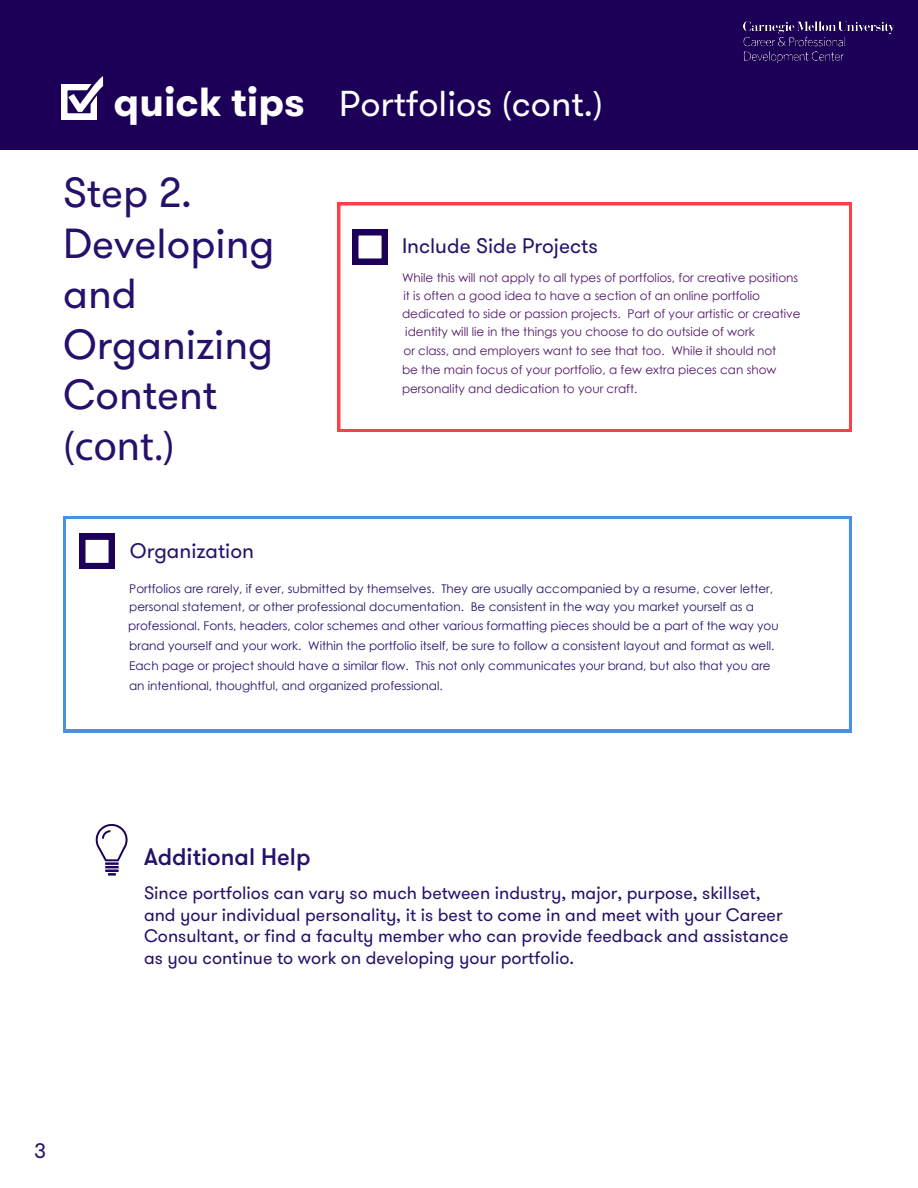
<style>
.page{position:relative;width:918px;height:1188px;background:#fff}
.page>*{position:absolute;margin:0;border:0;box-sizing:border-box;transform-origin:0 0}
.t1{font:42px/50.6px "GT Walsheim Pro Trial";color:#26106b}
.t2{font:42px "Myriad Pro";color:#26106b}
.t3{font:700 40.65px "GT Walsheim Pro Trial";color:#fff}
.t4{font:36px "GT Walsheim Pro Trial";color:#fff}
.t5{font:500 24px "GT Walsheim Pro Trial";color:#26106b}
.t6{font:21px "GT Walsheim Pro Trial";color:#26106b}
.t7{font:18px/21.6px "GT Walsheim Pro Trial";color:#26106b}
.t8{font:12px/19px "Century Gothic";color:#26106b}
.t9{font:12px/18px "Century Gothic";color:#501768}
.s1{font-family:"Myriad Pro"}
</style>
<div class="page">
<div style="left:0;top:0;width:918px;height:150px;background:#1c0058"></div>
<svg style="left:62px;top:76px;width:41px;height:43px"></svg>
<svg style="left:63px;top:516px;width:789px;height:216px"></svg>
<svg style="left:79px;top:534px;width:36px;height:35px"></svg>
<svg style="left:338px;top:202px;width:514px;height:230px"></svg>
<svg style="left:352px;top:229px;width:36px;height:35px"></svg>
<img style="left:743px;top:21px;width:151px;height:42px">
<img style="left:95px;top:824px;width:33px;height:52px">
<h2 class="t3" style="left:114px;top:86px;width:193px">quick tips</h2>
<h1 class="t1" style="left:63px;top:172px;width:213px">Step 2:<br>Developing and<br>Organizing<br>Content</h1>
<h1 class="t2" style="left:63px;top:420px;width:113px">(cont.)</h1>
<h3 class="t4" style="left:339px;top:91px;width:266px">Portfolios <span class="s1">(</span>cont.<span class="s1">)</span></h3>
<h3 class="t6" style="left:402px;top:238px;width:197px">Include Side Projects</h3>
<p class="t9" style="left:402px;top:268px;width:398px">While this will not apply to all types of portfolios, for creative positions</p>
<p class="t9" style="left:402px;top:286px;width:400px">it is often a good idea to have a section of an online portfolio dedicated to side or passion projects. Part of your artistic or creative</p>
<p class="t9" style="left:405px;top:323px;width:351px">identity will lie in the things you choose to do outside of work</p>
<p class="t9" style="left:404px;top:341px;width:374px">or class, and employers want to see that too. While it should not</p>
<p class="t9" style="left:402px;top:359px;width:376px;line-height:19.5px">be the main focus of your portfolio, a few extra pieces can show personality and dedication to your craft.</p>
<h3 class="t6" style="left:130px;top:543px;width:126px">Organization</h3>
<p class="t8" style="left:128px;top:578px;width:652px">Portfolios are rarely, if ever, submitted by themselves. They are usually accompanied by a resume, cover letter, personal statement, or other professional documentation. Be consistent in the way you market yourself as a professional. Fonts, headers, color schemes and other various formatting pieces should be a part of the way you brand yourself and your work. Within the portfolio itself, be sure to follow a consistent layout and format as well.</p>
<p class="t8" style="left:129px;top:655px;width:643px;line-height:20.2px">Each page or project should have a similar flow. This not only communicates your brand, but also that you are an intentional, thoughtful, and organized professional.</p>
<h3 class="t5" style="left:144px;top:848px;width:168px">Additional Help</h3>
<p class="t7" style="left:144px;top:884px;width:646px">Since portfolios can vary so much between industry, major, purpose, skillset, and your individual personality, it is best to come in and meet with your Career Consultant, or find a faculty member who can provide feedback and assistance as you continue to work on developing your portfolio.</p>
<h3 class="t6" style="left:34px;top:1143px;width:13px">3</h3>
</div>
